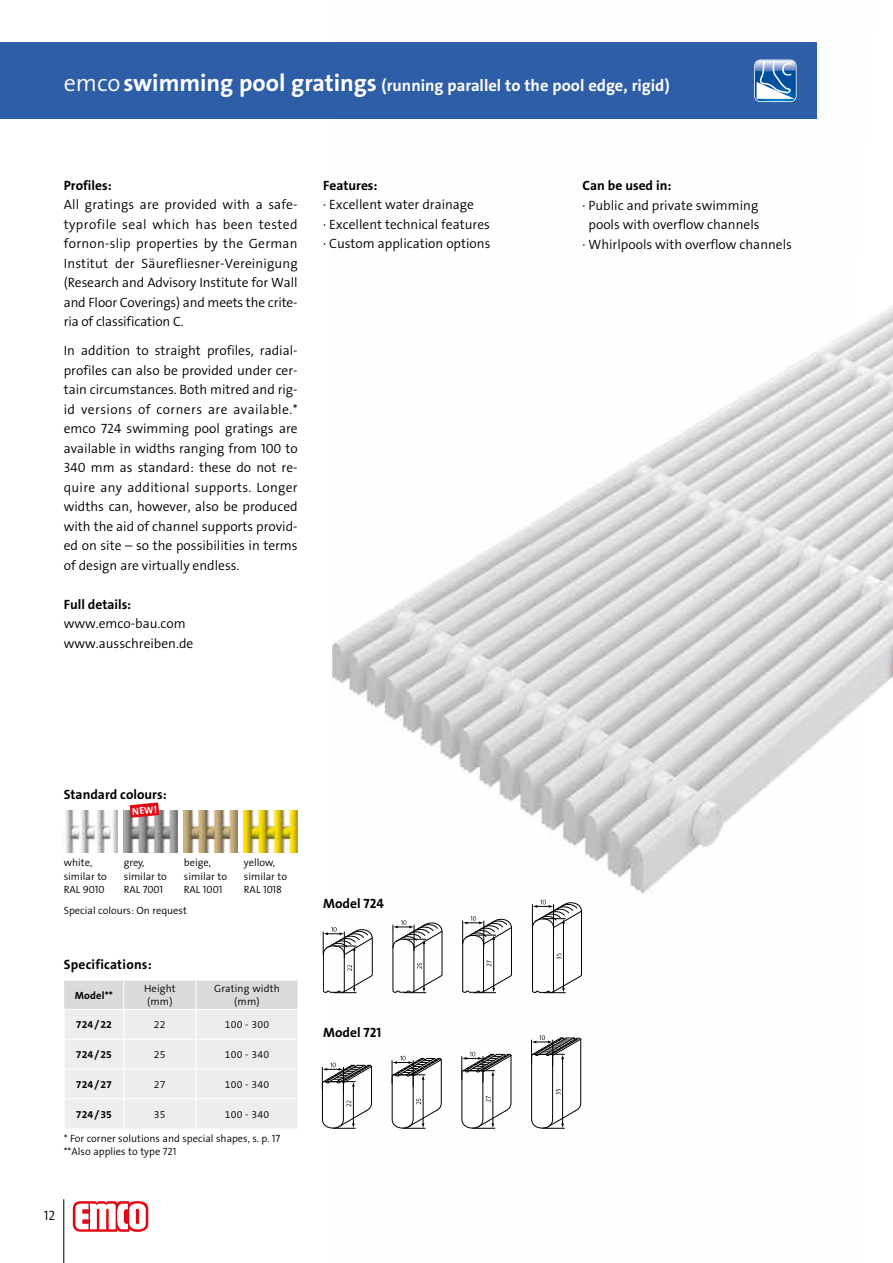
<style>
.page{position:relative;width:893px;height:1263px;background:#fff}
.page>*{position:absolute;margin:0;border:0;box-sizing:border-box;transform-origin:0 0}
.t1{font:700 16.5px "The Sans Os F";color:#fff}
.t2{font:300 13.5px/19.5px "The Sans Os F";color:#000;text-align:justify}
.t3{font:700 13.5px "The Sans Os F";color:#000}
.t4{font:300 10.5px/13.5px "The Sans Os F";color:#000}
.t5{font:700 10.5px "The Sans Os F";letter-spacing:.015em;color:#000}
.t6{font:700 9.9px "The Sans Os F";color:#fff}
.s1{font-weight:300;font-size:24px}
.s2{font-size:24px}
</style>
<div class="page">
<img style="left:332px;top:42px;width:561px;height:1063px">
<svg style="left:852px;top:42px;width:41px;height:287px"></svg>
<svg style="left:863px;top:677px;width:30px;height:428px"></svg>
<div style="left:0;top:43px;width:816px;height:76px;background:#2f5ea8"></div>
<svg style="left:754px;top:60px;width:43px;height:42px;background:#76a1cd"></svg>
<svg style="left:531px;top:1035px;width:50px;height:94px"></svg>
<svg style="left:322px;top:1063px;width:50px;height:66px"></svg>
<svg style="left:461px;top:1052px;width:51px;height:77px"></svg>
<svg style="left:391px;top:1056px;width:51px;height:73px"></svg>
<svg style="left:532px;top:900px;width:50px;height:93px"></svg>
<svg style="left:323px;top:927px;width:50px;height:66px"></svg>
<svg style="left:462px;top:916px;width:50px;height:77px"></svg>
<svg style="left:393px;top:920px;width:50px;height:73px"></svg>
<img style="left:244px;top:810px;width:54px;height:42px">
<img style="left:66px;top:810px;width:51px;height:42px">
<img style="left:184px;top:810px;width:54px;height:42px">
<img style="left:124px;top:810px;width:54px;height:42px">
<svg style="left:64px;top:980px;width:234px;height:148px;background:#eaeaea"></svg>
<svg style="left:130px;top:802px;width:29px;height:16px"></svg>
<svg style="left:73px;top:1201px;width:75px;height:31px"></svg>
<hr style="left:63px;top:1199px;width:1px;height:64px;background:#000">
<p class="t1" style="left:64px;top:75px;width:607px"><span class="s1">emco</span><span class="s2">swimming pool gratings</span> (running parallel to the pool edge, rigid)</p>
<p class="t3" style="left:64px;top:177px;width:49px">Profiles:</p>
<p class="t2" style="left:64px;top:195px;width:235px">All gratings are provided with a safe&shy;typrofile seal which has been tested fornon-slip properties by the German Institut der Säurefliesner-Vereinigung (Research and Advisory Institute for Wall and Floor Coverings) and meets the crite&shy;ria of classification C.</p>
<p class="t2" style="left:64px;top:341px;width:235px">In addition to straight profiles, radial&shy;profiles can also be provided under cer&shy;tain circumstances. Both mitred and rig&shy;id versions of corners are available.* emco 724 swimming pool gratings are available in widths ranging from 100 to 340 mm as standard: these do not re&shy;quire any additional supports. Longer widths can, however, also be produced with the aid of channel supports provid&shy;ed on site – so the possibilities in terms of design are virtually endless.</p>
<p class="t3" style="left:64px;top:596px;width:69px">Full details:</p>
<p class="t2" style="left:64px;top:614px;width:131px">www.emco-bau.com www.ausschreiben.de</p>
<p class="t3" style="left:323px;top:177px;width:56px">Features:</p>
<p class="t2" style="left:323px;top:195px;width:169px;text-align:left">· Excellent water drainage<br>· Excellent technical features · Custom application options</p>
<p class="t3" style="left:583px;top:177px;width:90px">Can be used in:</p>
<p class="t2" style="left:583px;top:195px;width:177px">· Public and private swimming</p>
<p class="t2" style="left:588px;top:215px;width:173px">pools with overflow channels</p>
<p class="t2" style="left:583px;top:234px;width:211px">· Whirlpools with overflow channels</p>
<p class="t3" style="left:64px;top:786px;width:104px">Standard colours:</p>
<p class="t6" style="left:132px;top:805px;width:26px;rotate:-5deg">NEW!</p>
<p class="t4" style="left:64px;top:856px;width:45px">white, similar to<br>RAL 9010</p>
<p class="t4" style="left:244px;top:856px;width:45px">yellow, similar to<br>RAL 1018</p>
<p class="t4" style="left:184px;top:856px;width:45px">beige, similar to<br>RAL 1001</p>
<p class="t4" style="left:124px;top:856px;width:45px">grey, similar to<br>RAL 7001</p>
<p class="t4" style="left:64px;top:903px;width:125px">Special colours: On request</p>
<p class="t3" style="left:64px;top:956px;width:89px">Specifications:</p>
<p class="t5" style="left:75px;top:988px;width:40px">Model**</p>
<p class="t4" style="left:144px;top:982px;width:33px;line-height:12.6px">Height (mm)</p>
<p class="t4" style="left:214px;top:982px;width:67px;line-height:12.6px;text-align:center">Grating width (mm)</p>
<p class="t5" style="left:76px;top:1018px;width:38px">724/22</p>
<p class="t4" style="left:154px;top:1018px;width:13px">22</p>
<p class="t4" style="left:225px;top:1018px;width:46px">100 - 300</p>
<p class="t5" style="left:76px;top:1048px;width:38px">724/25</p>
<p class="t4" style="left:154px;top:1048px;width:13px">25</p>
<p class="t4" style="left:225px;top:1048px;width:46px">100 - 340</p>
<p class="t5" style="left:76px;top:1077px;width:38px">724/27</p>
<p class="t4" style="left:154px;top:1077px;width:13px">27</p>
<p class="t4" style="left:225px;top:1077px;width:46px">100 - 340</p>
<p class="t5" style="left:76px;top:1107px;width:38px">724/35</p>
<p class="t4" style="left:154px;top:1107px;width:13px">35</p>
<p class="t4" style="left:225px;top:1107px;width:46px">100 - 340</p>
<p class="t4" style="left:64px;top:1132px;width:218px">* For corner solutions and special shapes, s. p. 17 **Also applies to type 721</p>
<p class="t2" style="left:44px;top:1205px;width:13px">12</p>
<p class="t3" style="left:323px;top:894px;width:62px">Model 724</p>
<p class="t3" style="left:323px;top:1023px;width:60px">Model 721</p>
</div>
